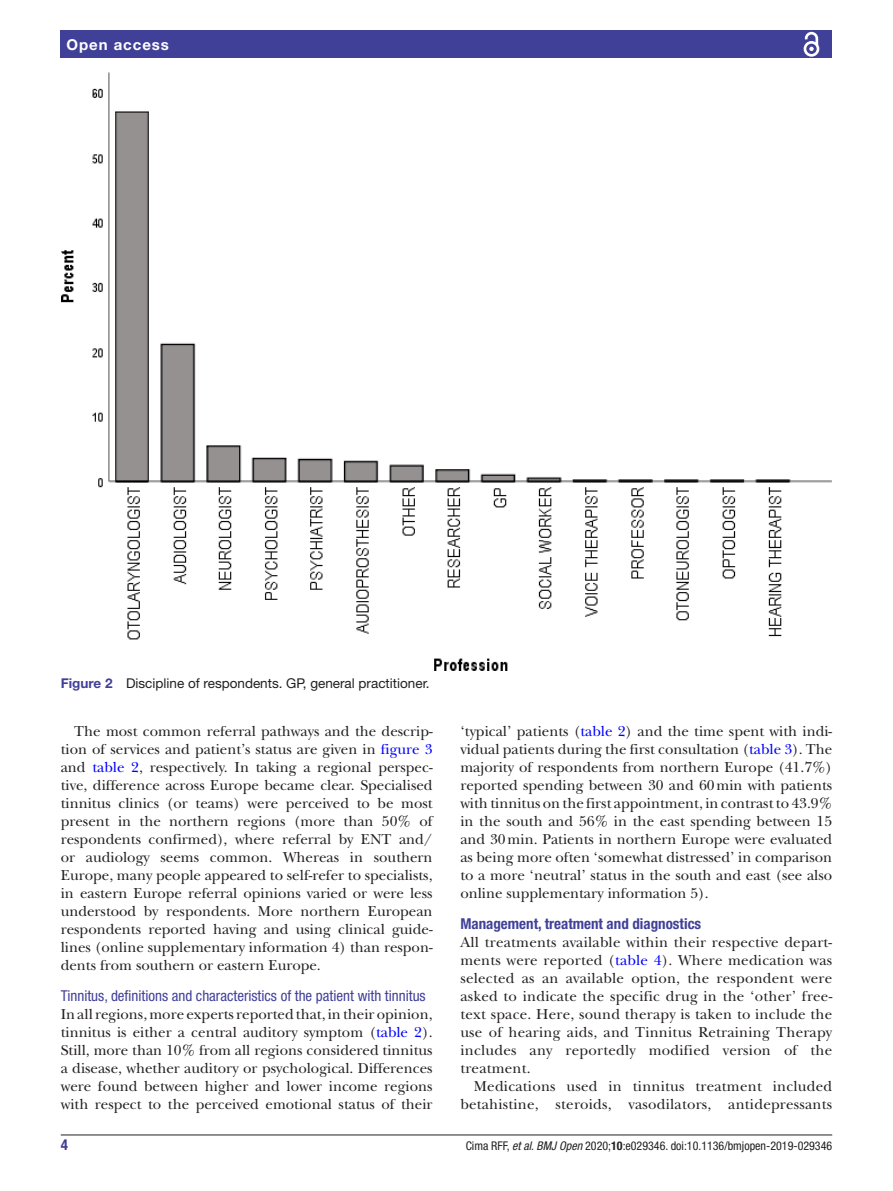
<style>
.page{position:relative;width:893px;height:1191px;background:#fff}
.page>*{position:absolute;margin:0;border:0;box-sizing:border-box;transform-origin:0 0}
.t1{font:15px/18px "New Baskerville";letter-spacing:.005em;color:#231f20;text-align:justify}
.t2{font:condensed 15px "Helvetica Neue LT Std";color:#414099}
.t3{font:700 condensed 15px "Helvetica Neue LT Std";color:#414099}
.t4{font:700 15px "Helvetica Neue LT Std";letter-spacing:.065em;color:#fff}
.t5{font:13.5px "Helvetica Neue LT Std";color:#231f20}
.t6{font:condensed 12px "Helvetica Neue LT Std";color:#231f20}
.s1{font-weight:700;color:#414099}
.s2{color:#00f}
.s3{font-style:italic}
.s4{font-weight:700}
</style>
<div class="page">
<hr style="left:61px;top:1134px;width:771px;height:1px;background:#231f20">
<div style="left:61px;top:31px;width:771px;height:27px;background:#414099"></div>
<svg style="left:803px;top:31px;width:17px;height:26px"></svg>
<img style="left:62px;top:73px;width:769px;height:597px">
<p class="t4" style="left:66px;top:35px;width:104px">Open access</p>
<p class="t5" style="left:61px;top:675px;width:370px"><span class="s1">Figure 2</span> Discipline of respondents. GP, general practitioner.</p>
<p class="t1" style="left:61px;top:722px;width:373px;text-indent:14px">The most common referral pathways and the descrip&shy;tion of services and patient’s status are given in <span class="s2">figure 3 </span>and <span class="s2">table 2</span>, respectively. In taking a regional perspec&shy;tive, difference across Europe became clear. Specialised tinnitus clinics (or teams) were perceived to be most present in the northern regions (more than 50% of respondents confirmed), where referral by ENT and/ or audiology seems common. Whereas in southern Europe, many people appeared to self-refer to specialists, in eastern Europe referral opinions varied or were less understood by respondents. More northern European respondents reported having and using clinical guide&shy;lines (online supplementary information 4) than respon&shy;dents from southern or eastern Europe.</p>
<p class="t2" style="left:61px;top:987px;width:366px">Tinnitus, definitions and characteristics of the patient with tinnitus</p>
<p class="t1" style="left:61px;top:1005px;width:373px">In all regions, more experts reported that, in their opinion, tinnitus is either a central auditory symptom (<span class="s2">table 2</span>).<br>Still, more than 10% from all regions considered tinnitus a disease, whether auditory or psychological. Differences were found between higher and lower income regions with respect to the perceived emotional status of their</p>
<p class="t1" style="left:460px;top:722px;width:373px">‘typical’ patients (<span class="s2">table 2</span>) and the time spent with indi&shy;vidual patients during the first consultation (<span class="s2">table 3</span>). The majority of respondents from northern Europe (41.7%) reported spending between 30 and 60min with patients with tinnitus on the first appointment, in contrast to 43.9% in the south and 56% in the east spending between 15 and 30min. Patients in northern Europe were evaluated as being more often ‘somewhat distressed’ in comparison to a more ‘neutral’ status in the south and east (see also online supplementary information 5).</p>
<p class="t3" style="left:460px;top:915px;width:242px">Management, treatment and diagnostics</p>
<p class="t1" style="left:460px;top:933px;width:373px">All treatments available within their respective depart&shy;ments were reported (<span class="s2">table 4</span>). Where medication was selected as an available option, the respondent were asked to indicate the specific drug in the ‘other’ free&shy;text space. Here, sound therapy is taken to include the use of hearing aids, and Tinnitus Retraining Therapy includes any reportedly modified version of the treatment.</p>
<p class="t1" style="left:460px;top:1077px;width:373px;text-align:right">Medications used in tinnitus treatment included betahistine, steroids, vasodilators, antidepressants</p>
<p class="t3" style="left:61px;top:1135px;width:9px">4</p>
<p class="t6" style="left:466px;top:1138px;width:368px">Cima RFF, <span class="s3">et al</span>. <span class="s3">BMJ Open</span> 2020;<span class="s4">10</span>:e029346. doi:10.1136/bmjopen-2019-029346</p>
</div>
